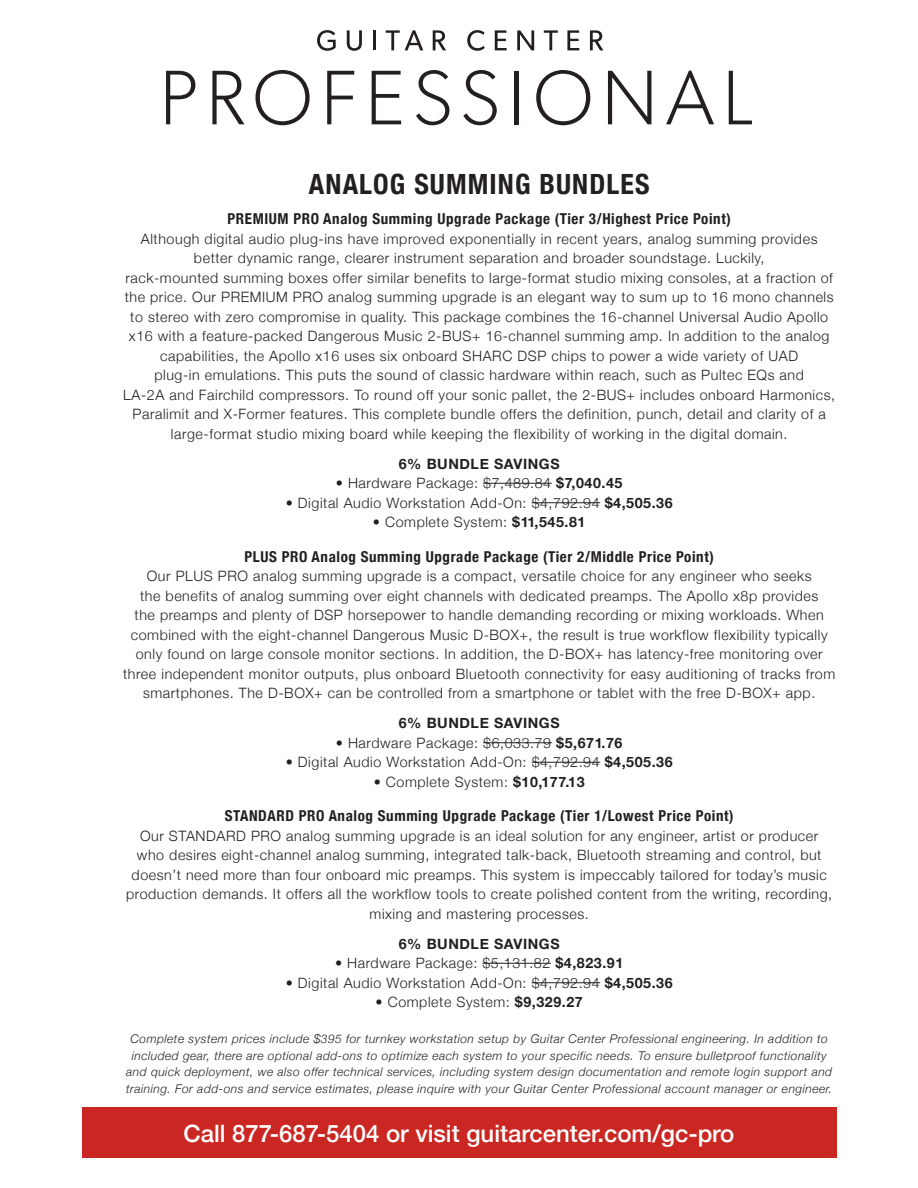
<style>
.page{position:relative;width:918px;height:1188px;background:#fff}
.page>*{position:absolute;margin:0;border:0;box-sizing:border-box;transform-origin:0 0}
.t1{font:700 condensed 27.9px "Helvetica Neue";letter-spacing:.04em;color:#231f20}
.t2{font:500 24px "Helvetica Neue";color:#fff}
.t3{font:700 condensed 15px "Helvetica Neue";letter-spacing:.04em;color:#231f20}
.t4{font:300 14.25px/19.5px "Helvetica Neue";letter-spacing:.04em;color:#231f20;text-align:center}
.t5{font:700 14.25px "Helvetica Neue";letter-spacing:.04em;color:#231f20}
.t6{font:italic 300 12px/16.5px "Helvetica Neue";letter-spacing:.04em;color:#231f20;text-align:center}
.s1{font-weight:700}
</style>
<div class="page">
<div style="left:82px;top:1108px;width:754px;height:50px;background:#ca2722"></div>
<svg style="left:166px;top:71px;width:29px;height:53px"></svg>
<svg style="left:212px;top:71px;width:33px;height:53px"></svg>
<svg style="left:255px;top:70px;width:55px;height:55px"></svg>
<svg style="left:327px;top:71px;width:27px;height:53px"></svg>
<svg style="left:372px;top:71px;width:29px;height:53px"></svg>
<svg style="left:416px;top:70px;width:33px;height:55px"></svg>
<svg style="left:463px;top:70px;width:34px;height:55px"></svg>
<hr style="left:515px;top:71px;width:4px;height:53px;background:#231f20">
<svg style="left:536px;top:70px;width:54px;height:55px"></svg>
<svg style="left:608px;top:71px;width:43px;height:53px"></svg>
<svg style="left:666px;top:71px;width:48px;height:53px"></svg>
<svg style="left:729px;top:71px;width:23px;height:53px"></svg>
<svg style="left:317px;top:30px;width:19px;height:21px"></svg>
<svg style="left:347px;top:30px;width:15px;height:21px"></svg>
<hr style="left:373px;top:30px;width:3px;height:20px;background:#231f20">
<svg style="left:386px;top:30px;width:37px;height:20px"></svg>
<svg style="left:433px;top:30px;width:13px;height:20px"></svg>
<svg style="left:467px;top:30px;width:18px;height:21px"></svg>
<svg style="left:495px;top:30px;width:12px;height:20px"></svg>
<svg style="left:517px;top:30px;width:17px;height:20px"></svg>
<svg style="left:544px;top:30px;width:14px;height:20px"></svg>
<svg style="left:567px;top:30px;width:12px;height:20px"></svg>
<svg style="left:590px;top:30px;width:13px;height:20px"></svg>
<hr style="left:483px;top:483px;width:69px;height:1px;background:#231f20">
<hr style="left:532px;top:502px;width:68px;height:1px;background:#231f20">
<hr style="left:483px;top:742px;width:69px;height:1px;background:#231f20">
<hr style="left:532px;top:762px;width:68px;height:1px;background:#231f20">
<hr style="left:482px;top:963px;width:69px;height:1px;background:#231f20">
<hr style="left:532px;top:982px;width:68px;height:1px;background:#231f20">
<p class="t1" style="left:309px;top:161px;width:342px">ANALOG SUMMING BUNDLES</p>
<p class="t3" style="left:228px;top:206px;width:505px">PREMIUM PRO Analog Summing Upgrade Package (Tier 3/Highest Price Point)</p>
<p class="t4" style="left:141px;top:228px;width:678px">Although digital audio plug-ins have improved exponentially in recent years, analog summing provides better dynamic range, clearer instrument separation and broader soundstage. Luckily,</p>
<p class="t4" style="left:125px;top:267px;width:710px">rack-mounted summing boxes offer similar benefits to large-format studio mixing consoles, at a fraction of the price. Our PREMIUM PRO analog summing upgrade is an elegant way to sum up to 16 mono channels to stereo with zero compromise in quality. This package combines the 16-channel Universal Audio Apollo x16 with a feature-packed Dangerous Music 2-BUS+ 16-channel summing amp. In addition to the analog capabilities, the Apollo x16 uses six onboard SHARC DSP chips to power a wide variety of UAD</p>
<p class="t4" style="left:154px;top:364px;width:651px">plug-in emulations. This puts the sound of classic hardware within reach, such as Pultec EQs and</p>
<p class="t4" style="left:123px;top:384px;width:713px">LA-2A and Fairchild compressors. To round off your sonic pallet, the 2-BUS+ includes onboard Harmonics,<br>Paralimit and X-Former features. This complete bundle offers the definition, punch, detail and clarity of a</p>
<p class="t4" style="left:171px;top:423px;width:618px">large-format studio mixing board while keeping the flexibility of working in the digital domain.</p>
<p class="t5" style="left:399px;top:452px;width:162px">6% BUNDLE SAVINGS</p>
<p class="t4" style="left:336px;top:472px;width:288px">• Hardware Package: $7,489.84 <span class="s1">$7,040.45</span></p>
<p class="t4" style="left:286px;top:492px;width:388px">• Digital Audio Workstation Add-On: $4,792.94 <span class="s1">$4,505.36</span></p>
<p class="t4" style="left:373px;top:511px;width:214px">• Complete System: <span class="s1">$11,545.81</span></p>
<p class="t3" style="left:245px;top:544px;width:471px">PLUS PRO Analog Summing Upgrade Package (Tier 2/Middle Price Point)</p>
<p class="t4" style="left:123px;top:565px;width:714px">Our PLUS PRO analog summing upgrade is a compact, versatile choice for any engineer who seeks<br>the benefits of analog summing over eight channels with dedicated preamps. The Apollo x8p provides<br>the preamps and plenty of DSP horsepower to handle demanding recording or mixing workloads. When combined with the eight-channel Dangerous Music D-BOX+, the result is true workflow flexibility typically only found on large console monitor sections. In addition, the D-BOX+ has latency-free monitoring over three independent monitor outputs, plus onboard Bluetooth connectivity for easy auditioning of tracks from smartphones. The D-BOX+ can be controlled from a smartphone or tablet with the free D-BOX+ app.</p>
<p class="t5" style="left:399px;top:712px;width:162px">6% BUNDLE SAVINGS</p>
<p class="t4" style="left:336px;top:732px;width:288px">• Hardware Package: $6,033.79 <span class="s1">$5,671.76</span></p>
<p class="t4" style="left:286px;top:751px;width:388px">• Digital Audio Workstation Add-On: $4,792.94 <span class="s1">$4,505.36</span></p>
<p class="t4" style="left:374px;top:771px;width:212px">• Complete System: <span class="s1">$10,177.13</span></p>
<p class="t3" style="left:225px;top:803px;width:510px">STANDARD PRO Analog Summing Upgrade Package (Tier 1/Lowest Price Point)</p>
<p class="t4" style="left:126px;top:825px;width:708px">Our STANDARD PRO analog summing upgrade is an ideal solution for any engineer, artist or producer who desires eight-channel analog summing, integrated talk-back, Bluetooth streaming and control, but doesn’t need more than four onboard mic preamps. This system is impeccably tailored for today’s music production demands. It offers all the workflow tools to create polished content from the writing, recording, mixing and mastering processes.</p>
<p class="t5" style="left:399px;top:932px;width:162px">6% BUNDLE SAVINGS</p>
<p class="t4" style="left:335px;top:952px;width:290px">• Hardware Package: $5,131.82 <span class="s1">$4,823.91</span></p>
<p class="t4" style="left:286px;top:972px;width:388px">• Digital Audio Workstation Add-On: $4,792.94 <span class="s1">$4,505.36</span></p>
<p class="t4" style="left:376px;top:991px;width:209px">• Complete System: <span class="s1">$9,329.27</span></p>
<p class="t6" style="left:126px;top:1030px;width:708px">Complete system prices include $395 for turnkey workstation setup by Guitar Center Professional engineering. In addition to included gear, there are optional add-ons to optimize each system to your specific needs. To ensure bulletproof functionality and quick deployment, we also offer technical services, including system design documentation and remote login support and training. For add-ons and service estimates, please inquire with your Guitar Center Professional account manager or engineer.</p>
<p class="t2" style="left:183px;top:1114px;width:553px">Call 877-687-5404 or visit guitarcenter.com/gc-pro</p>
</div>
